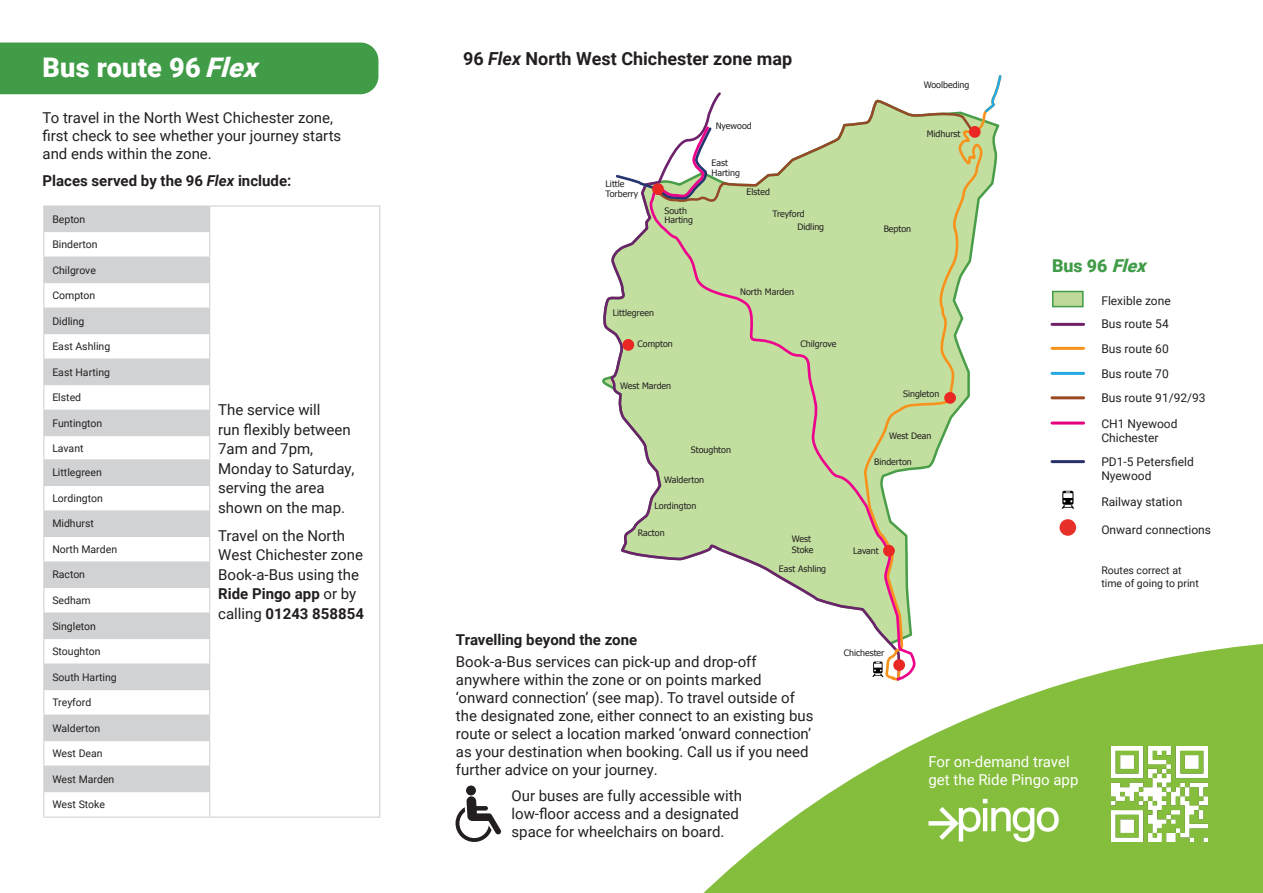
<style>
.page{position:relative;width:1263px;height:893px;background:#fff}
.page>*{position:absolute;margin:0;border:0;box-sizing:border-box;transform-origin:0 0}
.t1{font:900 27px "Roboto";letter-spacing:.01em;color:#fff}
.t2{font:700 18px "Roboto";color:#231f20}
.t3{font:900 17.7px "Roboto";color:#419c47}
.t4{font:15px/18px "Roboto";color:#231f20}
.t5{font:700 15px "Roboto";color:#231f20}
.t6{font:15px "Roboto";color:#fff}
.t7{font:12px/14.4px "Roboto";color:#231f20}
.t8{font:10.5px/12.6px "Roboto";color:#231f20}
.t9{font:8.85px/9.8px "Tahoma";color:#231f20}
.s1{font-style:italic}
.s2{font-weight:700}
</style>
<div class="page">
<svg style="left:703px;top:644px;width:560px;height:249px;fill:#85be3c"></svg>
<div style="left:0;top:43px;width:378px;height:51px;background:#419c47"></div>
<img style="left:1111px;top:746px;width:96px;height:96px">
<svg style="left:928px;top:799px;width:131px;height:43px"></svg>
<div style="left:466px;top:785px;width:10px;height:10px;background:#231f20;border-radius:50%"></div>
<svg style="left:455px;top:796px;width:46px;height:46px"></svg>
<div style="left:1052px;top:291px;width:32px;height:16px;background:#bfda98;border:2px solid #419c47"></div>
<hr style="left:1052px;top:323px;width:32px;height:3px;background:#702066">
<hr style="left:1052px;top:422px;width:32px;height:3px;background:#e6007e">
<div style="left:1059px;top:519px;width:17px;height:17px;background:#e7302a;border-radius:50%"></div>
<hr style="left:1052px;top:347px;width:32px;height:3px;background:#f7931d">
<hr style="left:1052px;top:372px;width:32px;height:3px;background:#24aae1">
<svg style="left:1061px;top:491px;width:13px;height:18px"></svg>
<svg style="left:44px;top:207px;width:165px;height:584px;fill:#d1d2d4"></svg>
<hr style="left:43px;top:205px;width:167px;height:2px;background:#d1d2d4">
<hr style="left:210px;top:205px;width:170px;height:2px;background:#d1d2d4">
<hr style="left:43px;top:231px;width:167px;height:1px;background:#d1d2d4">
<hr style="left:43px;top:256px;width:167px;height:2px;background:#d1d2d4">
<hr style="left:43px;top:282px;width:167px;height:1px;background:#d1d2d4">
<hr style="left:43px;top:308px;width:167px;height:1px;background:#d1d2d4">
<hr style="left:43px;top:333px;width:167px;height:1px;background:#d1d2d4">
<hr style="left:43px;top:359px;width:167px;height:1px;background:#d1d2d4">
<hr style="left:43px;top:384px;width:167px;height:1px;background:#d1d2d4">
<hr style="left:43px;top:410px;width:167px;height:1px;background:#d1d2d4">
<svg style="left:379px;top:207px;width:1px;height:610px"></svg>
<hr style="left:43px;top:435px;width:167px;height:1px;background:#d1d2d4">
<hr style="left:210px;top:817px;width:170px;height:1px;background:#d1d2d4">
<hr style="left:43px;top:459px;width:167px;height:1px;background:#d1d2d4">
<hr style="left:43px;top:485px;width:167px;height:1px;background:#d1d2d4">
<hr style="left:43px;top:510px;width:167px;height:1px;background:#d1d2d4">
<hr style="left:43px;top:536px;width:167px;height:1px;background:#d1d2d4">
<hr style="left:43px;top:561px;width:167px;height:2px;background:#d1d2d4">
<hr style="left:43px;top:587px;width:167px;height:1px;background:#d1d2d4">
<hr style="left:43px;top:612px;width:167px;height:2px;background:#d1d2d4">
<hr style="left:43px;top:638px;width:167px;height:1px;background:#d1d2d4">
<hr style="left:43px;top:663px;width:167px;height:2px;background:#d1d2d4">
<hr style="left:43px;top:689px;width:167px;height:1px;background:#d1d2d4">
<hr style="left:43px;top:714px;width:167px;height:2px;background:#d1d2d4">
<hr style="left:43px;top:740px;width:167px;height:1px;background:#d1d2d4">
<hr style="left:43px;top:765px;width:167px;height:2px;background:#d1d2d4">
<hr style="left:43px;top:791px;width:167px;height:1px;background:#d1d2d4">
<svg style="left:43px;top:207px;width:1px;height:610px"></svg>
<svg style="left:209px;top:207px;width:1px;height:610px"></svg>
<hr style="left:43px;top:817px;width:167px;height:1px;background:#d1d2d4">
<svg style="left:602px;top:204px;width:47px;height:354px"></svg>
<svg style="left:917px;top:204px;width:85px;height:478px"></svg>
<svg style="left:615px;top:75px;width:387px;height:129px"></svg>
<svg style="left:649px;top:125px;width:268px;height:557px"></svg>
<div style="left:944px;top:392px;width:12px;height:12px;background:#ea2823;border-radius:50%"></div>
<div style="left:969px;top:126px;width:12px;height:12px;background:#ea2823;border-radius:50%"></div>
<div style="left:652px;top:183px;width:12px;height:12px;background:#ea2823;border-radius:50%"></div>
<div style="left:893px;top:659px;width:12px;height:12px;background:#ea2823;border-radius:50%"></div>
<div style="left:883px;top:545px;width:12px;height:12px;background:#ea2823;border-radius:50%"></div>
<div style="left:622px;top:339px;width:12px;height:12px;background:#ea2823;border-radius:50%"></div>
<hr style="left:1052px;top:460px;width:32px;height:3px;background:#273068">
<hr style="left:1052px;top:396px;width:32px;height:3px;background:#9a481f">
<p class="t1" style="left:43px;top:48px;width:225px">Bus route 96 <span class="s1">Flex</span></p>
<p class="t4" style="left:43px;top:108px;width:300px">To travel in the North West Chichester zone, first check to see whether your journey starts and ends within the zone.</p>
<p class="t5" style="left:43px;top:170px;width:250px">Places served by the 96 <span class="s1">Flex</span> include:</p>
<p class="t8" style="left:52px;top:212px;width:35px">Bepton</p>
<p class="t8" style="left:52px;top:238px;width:47px">Binderton</p>
<p class="t8" style="left:52px;top:263px;width:45px">Chilgrove</p>
<p class="t8" style="left:52px;top:289px;width:45px">Compton</p>
<p class="t8" style="left:52px;top:314px;width:34px">Didling</p>
<p class="t8" style="left:52px;top:340px;width:59px">East Ashling</p>
<p class="t8" style="left:52px;top:365px;width:59px">East Harting</p>
<p class="t8" style="left:52px;top:391px;width:30px">Elsted</p>
<p class="t8" style="left:52px;top:416px;width:52px">Funtington</p>
<p class="t8" style="left:52px;top:441px;width:33px">Lavant</p>
<p class="t8" style="left:52px;top:466px;width:51px">Littlegreen</p>
<p class="t8" style="left:52px;top:491px;width:52px">Lordington</p>
<p class="t8" style="left:52px;top:517px;width:43px">Midhurst</p>
<p class="t8" style="left:52px;top:543px;width:66px">North Marden</p>
<p class="t8" style="left:52px;top:568px;width:34px">Racton</p>
<p class="t8" style="left:52px;top:594px;width:40px">Sedham</p>
<p class="t8" style="left:52px;top:619px;width:45px">Singleton</p>
<p class="t8" style="left:52px;top:645px;width:50px">Stoughton</p>
<p class="t8" style="left:52px;top:670px;width:66px">South Harting</p>
<p class="t8" style="left:52px;top:696px;width:41px">Treyford</p>
<p class="t8" style="left:52px;top:721px;width:49px">Walderton</p>
<p class="t8" style="left:52px;top:747px;width:52px">West Dean</p>
<p class="t8" style="left:52px;top:772px;width:64px">West Marden</p>
<p class="t8" style="left:52px;top:798px;width:54px">West Stoke</p>
<p class="t4" style="left:218px;top:399px;width:138px;line-height:19.5px">The service will<br>run flexibly between<br>7am and 7pm,<br>Monday to Saturday, serving the area shown on the map.</p>
<p class="t4" style="left:218px;top:525px;width:147px;line-height:19.5px">Travel on the North<br>West Chichester zone<br>Book-a-Bus using the<br><span class="s2">Ride Pingo app</span> or by calling <span class="s2">01243 858854</span></p>
<p class="t2" style="left:463px;top:46px;width:331px">96 <span class="s1">Flex</span> North West Chichester zone map</p>
<p class="t9" style="left:716px;top:120px;width:37px">Nyewood</p>
<p class="t9" style="left:605px;top:179px;width:34px">Little<br>Torberry</p>
<p class="t9" style="left:664px;top:205px;width:30px">South<br>Harting</p>
<p class="t9" style="left:711px;top:157px;width:30px">East<br>Harting</p>
<p class="t9" style="left:746px;top:187px;width:25px">Elsted</p>
<p class="t9" style="left:773px;top:209px;width:34px">Treyford</p>
<p class="t9" style="left:797px;top:222px;width:28px">Didling</p>
<p class="t9" style="left:884px;top:224px;width:29px">Bepton</p>
<p class="t9" style="left:924px;top:79px;width:47px">Woolbeding</p>
<p class="t9" style="left:927px;top:128px;width:35px">Midhurst</p>
<p class="t9" style="left:613px;top:307px;width:43px">Littlegreen</p>
<p class="t9" style="left:638px;top:338px;width:37px">Compton</p>
<p class="t9" style="left:740px;top:286px;width:55px">North Marden</p>
<p class="t9" style="left:800px;top:339px;width:38px">Chilgrove</p>
<p class="t9" style="left:620px;top:380px;width:53px">West Marden</p>
<p class="t9" style="left:903px;top:389px;width:38px">Singleton</p>
<p class="t9" style="left:889px;top:430px;width:44px">West Dean</p>
<p class="t3" style="left:1052px;top:253px;width:101px">B u s 9 6 <span class="s1">Flex</span></p>
<p class="t7" style="left:1101px;top:293px;width:71px">Flexible zone</p>
<p class="t7" style="left:1101px;top:316px;width:69px">Bus route 54</p>
<p class="t7" style="left:1101px;top:341px;width:69px">Bus route 60</p>
<p class="t7" style="left:1101px;top:366px;width:69px">Bus route 70</p>
<p class="t7" style="left:1101px;top:390px;width:106px">Bus route 91/92/93</p>
<p class="t7" style="left:1101px;top:416px;width:78px">CH1 Nyewood<br>Chichester</p>
<p class="t9" style="left:691px;top:445px;width:42px">Stoughton</p>
<p class="t9" style="left:664px;top:475px;width:41px">Walderton</p>
<p class="t9" style="left:654px;top:500px;width:43px">Lordington</p>
<p class="t9" style="left:638px;top:528px;width:28px">Racton</p>
<p class="t9" style="left:792px;top:533px;width:23px;line-height:10.6px">West<br>Stoke</p>
<p class="t9" style="left:779px;top:563px;width:49px">East Ashling</p>
<p class="t5" style="left:456px;top:629px;width:183px">Travelling beyond the zone</p>
<p class="t4" style="left:456px;top:652px;width:359px">Book-a-Bus services can pick-up and drop-off anywhere within the zone or on points marked ‘onward connection’ (see map). To travel outside of the designated zone, either connect to an existing bus route or select a location marked ‘onward connection’ as your destination when booking. Call us if you need further advice on your journey.</p>
<p class="t4" style="left:511px;top:786px;width:232px">Our buses are fully accessible with low-floor access and a designated space for wheelchairs on board.</p>
<p class="t9" style="left:874px;top:457px;width:39px">Binderton</p>
<p class="t7" style="left:1101px;top:454px;width:94px">PD1-5 Petersfield<br>Nyewood</p>
<p class="t9" style="left:853px;top:546px;width:27px">Lavant</p>
<p class="t9" style="left:844px;top:647px;width:42px">Chichester</p>
<p class="t7" style="left:1101px;top:494px;width:82px">Railway station</p>
<p class="t7" style="left:1101px;top:522px;width:111px">Onward connections</p>
<p class="t8" style="left:1101px;top:564px;width:99px">Routes correct at time of going to print</p>
<p class="t6" style="left:928px;top:752px;width:143px">For on-demand travel</p>
<p class="t6" style="left:928px;top:770px;width:151px">get the Ride Pingo app</p>
</div>
